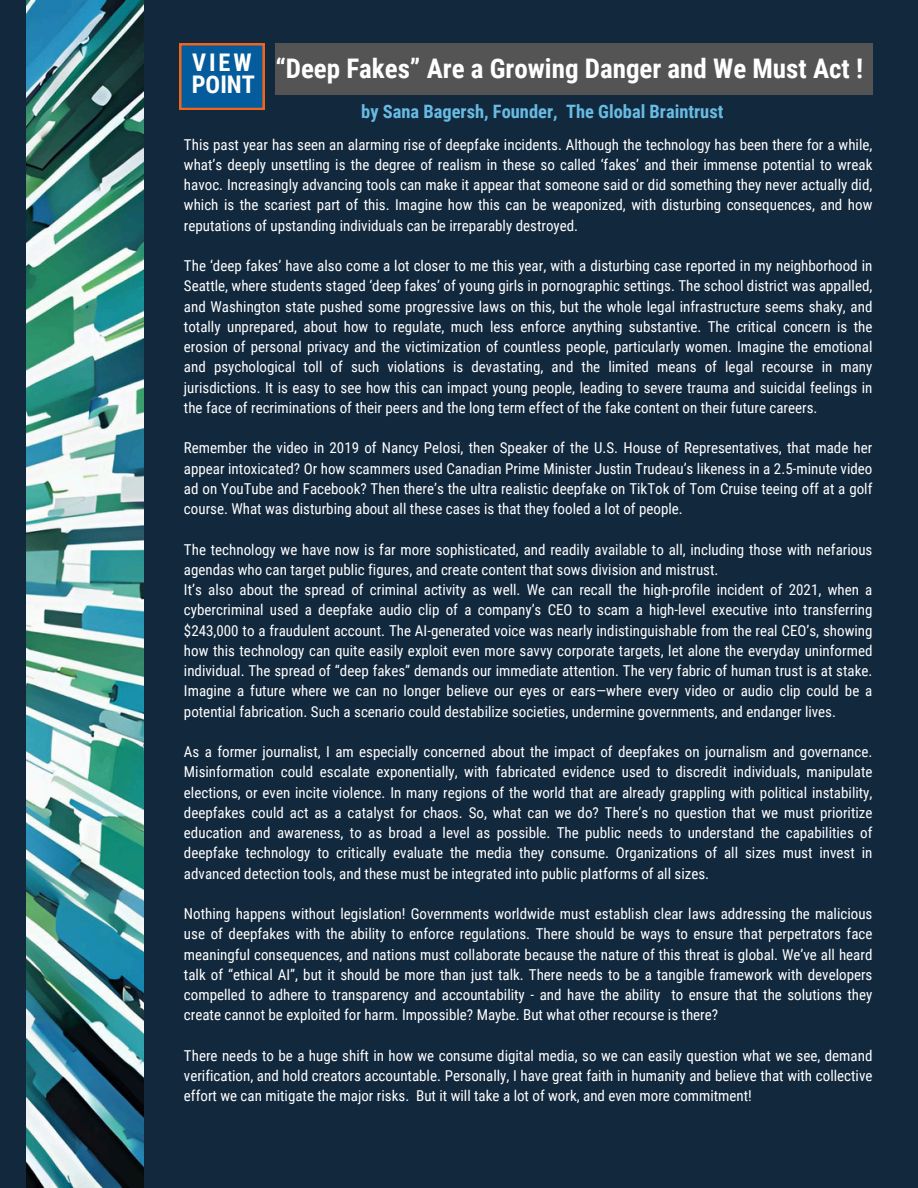
<style>
.page{position:relative;width:918px;height:1188px;background:#12283d}
.page>*{position:absolute;margin:0;border:0;box-sizing:border-box;transform-origin:0 0}
.t1{font:700 27px "Roboto Condensed";color:#fff}
.t2{font:700 24.3px/22.5px "Roboto Condensed";color:#fff}
.t3{font:700 18.45px "Roboto Condensed";color:#68bbe3}
.t4{font:15px/20.2px "Roboto Condensed";color:#fff;text-align:justify}
</style>
<div class="page">
<div style="left:275px;top:43px;width:597px;height:52px;background:#545454"></div>
<svg style="left:179px;top:43px;width:86px;height:67px;background:#225c8c"></svg>
<img style="left:26px;top:0;width:117px;height:1188px">
<h3 class="t2" style="left:192px;top:51px;width:65px">VIEW<br>POINT</h3>
<p class="t1" style="left:275px;top:53px;width:589px">“Deep Fakes” Are a Growing Danger and We Must Act !</p>
<h2 class="t3" style="left:361px;top:101px;width:364px">by Sana Bagersh, Founder, The Global Braintrust</h2>
<p class="t4" style="left:184px;top:134px;width:690px">This past year has seen an alarming rise of deepfake incidents. Although the technology has been there for a while, what’s deeply unsettling is the degree of realism in these so called ‘fakes’ and their immense potential to wreak havoc. Increasingly advancing tools can make it appear that someone said or did something they never actually did, which is the scariest part of this. Imagine how this can be weaponized, with disturbing consequences, and how reputations of upstanding individuals can be irreparably destroyed.</p>
<p class="t4" style="left:184px;top:256px;width:690px">The ‘deep fakes’ have also come a lot closer to me this year, with a disturbing case reported in my neighborhood in Seattle, where students staged ‘deep fakes’ of young girls in pornographic settings. The school district was appalled, and Washington state pushed some progressive laws on this, but the whole legal infrastructure seems shaky, and totally unprepared, about how to regulate, much less enforce anything substantive. The critical concern is the erosion of personal privacy and the victimization of countless people, particularly women. Imagine the emotional and psychological toll of such violations is devastating, and the limited means of legal recourse in many jurisdictions. It is easy to see how this can impact young people, leading to severe trauma and suicidal feelings in the face of recriminations of their peers and the long term effect of the fake content on their future careers.</p>
<p class="t4" style="left:184px;top:438px;width:690px">Remember the video in 2019 of Nancy Pelosi, then Speaker of the U.S. House of Representatives, that made her appear intoxicated? Or how scammers used Canadian Prime Minister Justin Trudeau’s likeness in a 2.5-minute video ad on YouTube and Facebook? Then there’s the ultra realistic deepfake on TikTok of Tom Cruise teeing off at a golf course. What was disturbing about all these cases is that they fooled a lot of people.</p>
<p class="t4" style="left:184px;top:539px;width:690px">The technology we have now is far more sophisticated, and readily available to all, including those with nefarious agendas who can target public figures, and create content that sows division and mistrust.</p>
<p class="t4" style="left:184px;top:580px;width:690px">It’s also about the spread of criminal activity as well. We can recall the high-profile incident of 2021, when a cybercriminal used a deepfake audio clip of a company’s CEO to scam a high-level executive into transferring $243,000 to a fraudulent account. The AI-generated voice was nearly indistinguishable from the real CEO’s, showing how this technology can quite easily exploit even more savvy corporate targets, let alone the everyday uninformed individual. The spread of “deep fakes” demands our immediate attention. The very fabric of human trust is at stake.<br>Imagine a future where we can no longer believe our eyes or ears—where every video or audio clip could be a potential fabrication. Such a scenario could destabilize societies, undermine governments, and endanger lives.</p>
<p class="t4" style="left:184px;top:742px;width:690px">As a former journalist, I am especially concerned about the impact of deepfakes on journalism and governance.<br>Misinformation could escalate exponentially, with fabricated evidence used to discredit individuals, manipulate elections, or even incite violence. In many regions of the world that are already grappling with political instability, deepfakes could act as a catalyst for chaos. So, what can we do? There’s no question that we must prioritize education and awareness, to as broad a level as possible. The public needs to understand the capabilities of deepfake technology to critically evaluate the media they consume. Organizations of all sizes must invest in advanced detection tools, and these must be integrated into public platforms of all sizes.</p>
<p class="t4" style="left:184px;top:904px;width:690px">Nothing happens without legislation! Governments worldwide must establish clear laws addressing the malicious use of deepfakes with the ability to enforce regulations. There should be ways to ensure that perpetrators face meaningful consequences, and nations must collaborate because the nature of this threat is global. We’ve all heard talk of “ethical AI”, but it should be more than just talk. There needs to be a tangible framework with developers compelled to adhere to transparency and accountability - and have the ability to ensure that the solutions they create cannot be exploited for harm. Impossible? Maybe. But what other recourse is there?</p>
<p class="t4" style="left:184px;top:1046px;width:690px">There needs to be a huge shift in how we consume digital media, so we can easily question what we see, demand verification, and hold creators accountable. Personally, I have great faith in humanity and believe that with collective effort we can mitigate the major risks. But it will take a lot of work, and even more commitment!</p>
</div>
